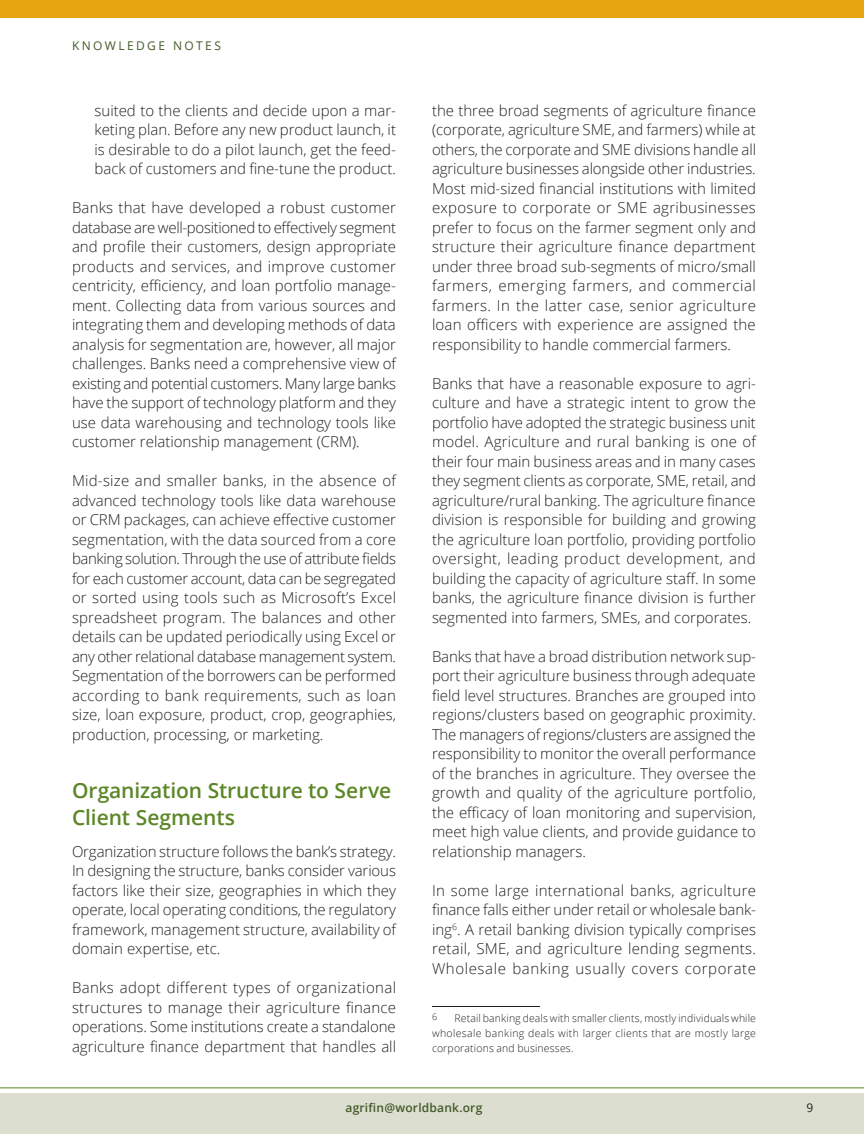
<style>
.page{position:relative;width:864px;height:1134px;background:#fff}
.page>*{position:absolute;margin:0;border:0;box-sizing:border-box;transform-origin:0 0}
.heading{font:600 21px/27px "Open Sans";letter-spacing:-.005em;color:#5c8727}
.body{font:300 15px/19.5px "Open Sans";color:#231f20;text-align:justify}
.t1{font:600 12px "Open Sans";letter-spacing:.015em;color:#425b29}
.t2{font:12px "Open Sans";letter-spacing:.2em;color:#425b29}
.t3{font:12px "Open Sans";color:#231f20}
.footnote{font:300 10.5px/15px "Open Sans";letter-spacing:.02em;color:#231f20;text-align:justify}
.footnote-2{font:300 9px "Open Sans";color:#231f20}
</style>
<div class="page">
<div style="left:0;top:1094px;width:864px;height:40px;background:#dcdecf"></div>
<hr style="left:0;top:1088px;width:864px;height:1px;background:#5c8727">
<div style="left:0;top:0;width:864px;height:18px;background:#e7a512"></div>
<hr style="left:432px;top:1006px;width:108px;height:1px;background:#231f20">
<p class="t2" style="left:72px;top:37px;width:150px">KNOWLEDGE NOTES</p>
<p class="body" style="left:94px;top:100px;width:303px">suited to the clients and decide upon a mar&shy;keting plan. Before any new product launch, it is desirable to do a pilot launch, get the feed&shy;back of customers and fine-tune the product.</p>
<p class="body" style="left:72px;top:197px;width:326px">Banks that have developed a robust customer database are well-positioned to effectively segment and profile their customers, design appropriate products and services, and improve customer centricity, efficiency, and loan portfolio manage&shy;ment. Collecting data from various sources and integrating them and developing methods of data analysis for segmentation are, however, all major challenges. Banks need a comprehensive view of existing and potential customers. Many large banks have the support of technology platform and they use data warehousing and technology tools like customer relationship management (CRM).</p>
<p class="body" style="left:72px;top:470px;width:326px">Mid-size and smaller banks, in the absence of advanced technology tools like data warehouse or CRM packages, can achieve effective customer segmentation, with the data sourced from a core banking solution. Through the use of attribute fields for each customer account, data can be segregated or sorted using tools such as Microsoft’s Excel spreadsheet program. The balances and other details can be updated periodically using Excel or any other relational database management system.<br>Segmentation of the borrowers can be performed according to bank requirements, such as loan size, loan exposure, product, crop, geographies, production, processing, or marketing.</p>
<p class="heading" style="left:72px;top:776px;width:321px">Organization Structure to Serve<br>Client Segments</p>
<p class="body" style="left:72px;top:841px;width:326px">Organization structure follows the bank’s strategy.<br>In designing the structure, banks consider various factors like their size, geographies in which they operate, local operating conditions, the regulatory framework, management structure, availability of domain expertise, etc.</p>
<p class="body" style="left:72px;top:977px;width:326px">Banks adopt different types of organizational structures to manage their agriculture finance operations. Some institutions create a standalone agriculture finance department that handles all</p>
<p class="body" style="left:432px;top:100px;width:326px">the three broad segments of agriculture finance (corporate, agriculture SME, and farmers) while at others, the corporate and SME divisions handle all agriculture businesses alongside other industries.<br>Most mid-sized financial institutions with limited exposure to corporate or SME agribusinesses prefer to focus on the farmer segment only and structure their agriculture finance department under three broad sub-segments of micro/small farmers, emerging farmers, and commercial farmers. In the latter case, senior agriculture loan officers with experience are assigned the responsibility to handle commercial farmers.</p>
<p class="body" style="left:432px;top:373px;width:326px">Banks that have a reasonable exposure to agri&shy;culture and have a strategic intent to grow the portfolio have adopted the strategic business unit model. Agriculture and rural banking is one of their four main business areas and in many cases they segment clients as corporate, SME, retail, and agriculture/rural banking. The agriculture finance division is responsible for building and growing the agriculture loan portfolio, providing portfolio oversight, leading product development, and building the capacity of agriculture staff. In some banks, the agriculture finance division is further segmented into farmers, SMEs, and corporates.</p>
<p class="body" style="left:432px;top:646px;width:326px">Banks that have a broad distribution network sup&shy;port their agriculture business through adequate field level structures. Branches are grouped into regions/clusters based on geographic proximity.<br>The managers of regions/clusters are assigned the responsibility to monitor the overall performance of the branches in agriculture. They oversee the growth and quality of the agriculture portfolio, the efficacy of loan monitoring and supervision, meet high value clients, and provide guidance to relationship managers.</p>
<p class="body" style="left:432px;top:880px;width:326px">In some large international banks, agriculture finance falls either under retail or wholesale bank&shy;ing<sup>6</sup>. A retail banking division typically comprises retail, SME, and agriculture lending segments.<br>Wholesale banking usually covers corporate</p>
<p class="footnote-2" style="left:432px;top:1011px;width:7px">6</p>
<p class="footnote" style="left:432px;top:1010px;width:326px;text-indent:22px">Retail banking deals with smaller clients, mostly individuals while wholesale banking deals with larger clients that are mostly large corporations and businesses.</p>
<p class="t1" style="left:346px;top:1099px;width:138px">agrifin@worldbank.org</p>
<p class="t3" style="left:807px;top:1099px;width:8px">9</p>
</div>
